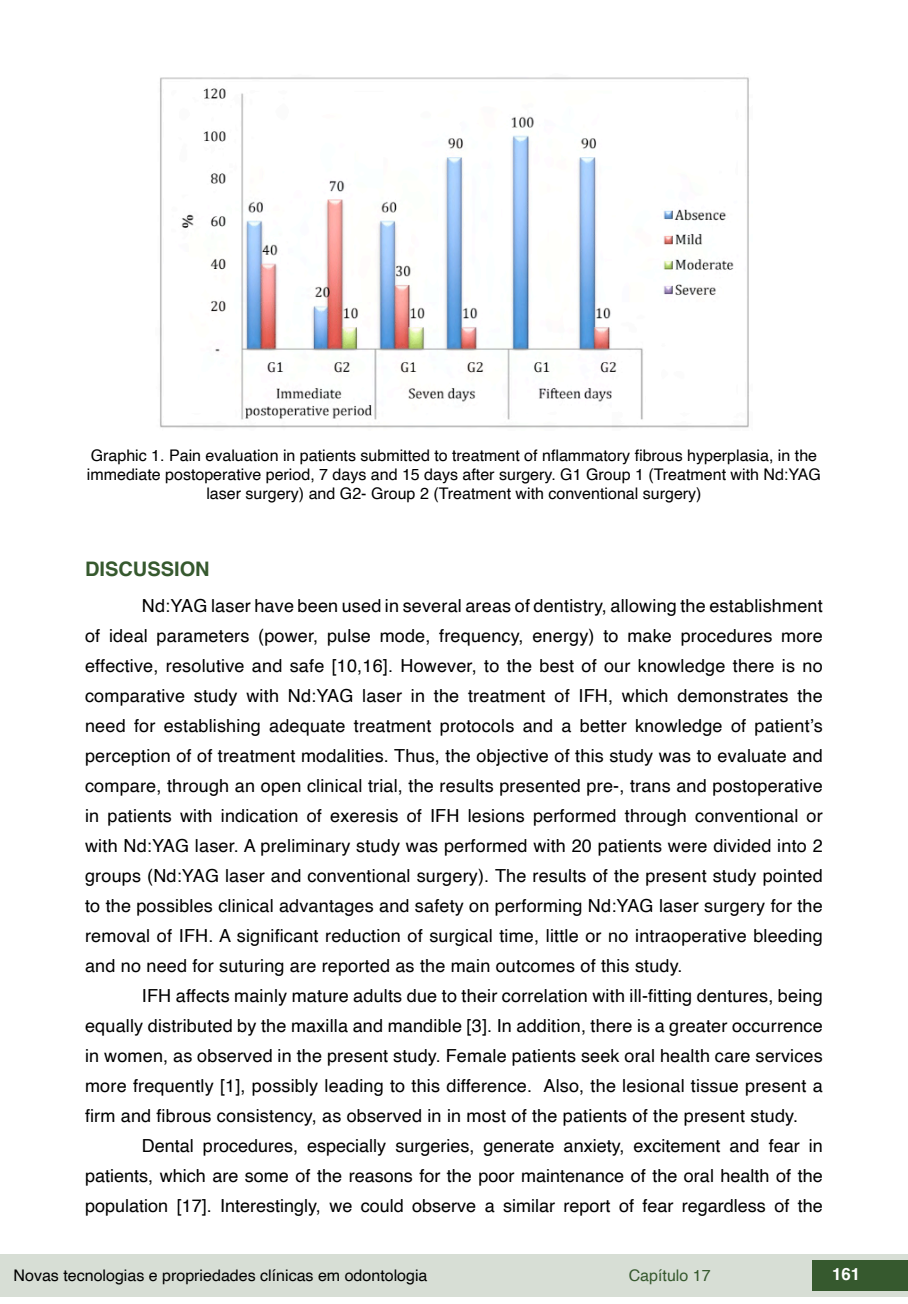
<style>
.page{position:relative;width:908px;height:1304px;background:#fff}
.page>*{position:absolute;margin:0;border:0;box-sizing:border-box;transform-origin:0 0}
.TITULOS{font:700 20px "Helvetica";color:#36592e}
.txt{font:18px/30px "Helvetica";letter-spacing:.01em;color:#000;text-align:justify}
.t1{font:700 16.8px "Helvetica";color:#fff}
.imagens_graf_tab{font:16px/19.2px "Helvetica";color:#000;text-align:center}
.t2{font:16px "Helvetica";color:#36592e}
</style>
<div class="page">
<div style="left:0;top:1254px;width:906px;height:43px;background:#d7ded5"></div>
<div style="left:812px;top:1261px;width:95px;height:30px;background:#36592e"></div>
<img style="left:160px;top:77px;width:589px;height:351px">
<p class="imagens_graf_tab" style="left:87px;top:446px;width:735px">Graphic 1. Pain evaluation in patients submitted to treatment of nflammatory fibrous hyperplasia, in the immediate postoperative period, 7 days and 15 days after surgery. G1 Group 1 (Treatment with Nd:YAG laser surgery) and G2- Group 2 (Treatment with conventional surgery)</p>
<p class="TITULOS" style="left:85px;top:557px;width:126px">DISCUSSION</p>
<p class="txt" style="left:85px;top:591px;width:738px;text-indent:57px">Nd:YAG laser have been used in several areas of dentistry, allowing the establishment of ideal parameters (power, pulse mode, frequency, energy) to make procedures more effective, resolutive and safe [10,16]. However, to the best of our knowledge there is no comparative study with Nd:YAG laser in the treatment of IFH, which demonstrates the need for establishing adequate treatment protocols and a better knowledge of patient’s perception of of treatment modalities. Thus, the objective of this study was to evaluate and compare, through an open clinical trial, the results presented pre-, trans and postoperative in patients with indication of exeresis of IFH lesions performed through conventional or with Nd:YAG laser. A preliminary study was performed with 20 patients were divided into 2 groups (Nd:YAG laser and conventional surgery). The results of the present study pointed to the possibles clinical advantages and safety on performing Nd:YAG laser surgery for the removal of IFH. A significant reduction of surgical time, little or no intraoperative bleeding and no need for suturing are reported as the main outcomes of this study.</p>
<p class="txt" style="left:85px;top:981px;width:738px;text-indent:57px">IFH affects mainly mature adults due to their correlation with ill-fitting dentures, being equally distributed by the maxilla and mandible [3]. In addition, there is a greater occurrence in women, as observed in the present study. Female patients seek oral health care services more frequently [1], possibly leading to this difference. Also, the lesional tissue present a firm and fibrous consistency, as observed in in most of the patients of the present study.</p>
<p class="txt" style="left:85px;top:1131px;width:739px;text-indent:57px">Dental procedures, especially surgeries, generate anxiety, excitement and fear in patients, which are some of the reasons for the poor maintenance of the oral health of the population [17]. Interestingly, we could observe a similar report of fear regardless of the</p>
<p class="imagens_graf_tab" style="left:14px;top:1266px;width:415px">Novas tecnologias e propriedades clínicas em odontologia</p>
<p class="t2" style="left:628px;top:1263px;width:83px">Capítulo 17</p>
<p class="t1" style="left:831px;top:1264px;width:30px">161</p>
</div>
